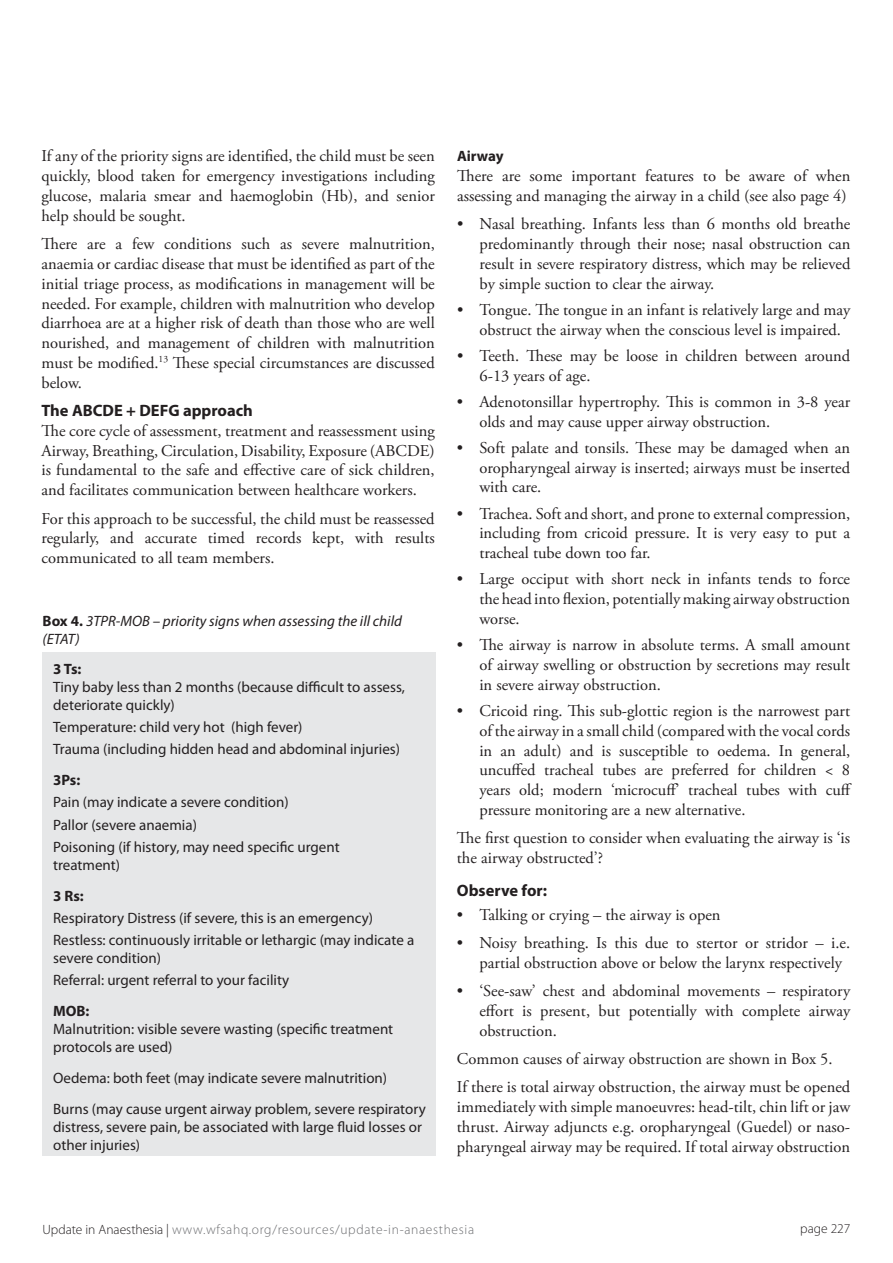
<style>
.page{position:relative;width:893px;height:1263px;background:#fff}
.page>*{position:absolute;margin:0;border:0;box-sizing:border-box;transform-origin:0 0}
.t1{font:16.5px/19.8px "Adobe Garamond Pro";color:#231f20;text-align:justify}
.t2{font:700 16.5px "Myriad Pro";color:#231f20}
.t3{font:15px/22.2px "Myriad Pro";color:#231f20}
.t4{font:italic 15px/18px "Myriad Pro";color:#231f20}
.t5{font:700 15px "Myriad Pro";color:#231f20}
.t6{font:300 13.5px "Myriad Pro";letter-spacing:.05em;color:#6d6e71}
.t7{font:300 13.5px "Myriad Pro";color:#231f20}
.s1{font-weight:700;font-style:normal}
.s2{color:#231f20}
</style>
<div class="page">
<div style="left:43px;top:652px;width:393px;height:504px;background:#e6e7e8"></div>
<p class="t1" style="left:41px;top:147px;width:395px">If any of the priority signs are identified, the child must be seen quickly, blood taken for emergency investigations including glucose, malaria smear and haemoglobin (Hb), and senior help should be sought.</p>
<p class="t1" style="left:41px;top:235px;width:395px">There are a few conditions such as severe malnutrition, anaemia or cardiac disease that must be identified as part of the initial triage process, as modifications in management will be needed. For example, children with malnutrition who develop diarrhoea are at a higher risk of death than those who are well nourished, and management of children with malnutrition must be modified.<sup>13</sup> These special circumstances are discussed below.</p>
<p class="t2" style="left:41px;top:400px;width:62px">The ABCDE</p>
<p class="t2" style="left:126px;top:400px;width:128px">+ DEFG approach</p>
<p class="t1" style="left:41px;top:421px;width:395px">The core cycle of assessment, treatment and reassessment using Airway, Breathing, Circulation, Disability, Exposure (ABCDE) is fundamental to the safe and effective care of sick children, and facilitates communication between healthcare workers.</p>
<p class="t1" style="left:41px;top:509px;width:395px">For this approach to be successful, the child must be reassessed regularly, and accurate timed records kept, with results communicated to all team members.</p>
<p class="t4" style="left:43px;top:612px;width:361px"><span class="s1">Box 4.</span> 3TPR-MOB – priority signs when assessing the ill child (ETAT)</p>
<p class="t5" style="left:53px;top:659px;width:30px">3 Ts:</p>
<p class="t3" style="left:53px;top:678px;width:353px;line-height:18px">Tiny baby less than 2 months (because difficult to assess, deteriorate quickly)</p>
<p class="t3" style="left:53px;top:716px;width:348px">Temperature: child very hot (high fever)<br>Trauma (including hidden head and abdominal injuries)</p>
<p class="t5" style="left:53px;top:770px;width:29px">3Ps:</p>
<p class="t3" style="left:53px;top:791px;width:288px">Pain (may indicate a severe condition)<br>Pallor (severe anaemia)<br>Poisoning (if history, may need specific urgent</p>
<p class="t3" style="left:53px;top:853px;width:68px">treatment)</p>
<p class="t5" style="left:53px;top:886px;width:32px">3 Rs:</p>
<p class="t3" style="left:53px;top:906px;width:363px">Respiratory Distress (if severe, this is an emergency)<br>Restless: continuously irritable or lethargic (may indicate a</p>
<p class="t3" style="left:53px;top:947px;width:238px">severe condition)<br>Referral: urgent referral to your facility</p>
<p class="t5" style="left:53px;top:1001px;width:38px">MOB:</p>
<p class="t3" style="left:53px;top:1020px;width:342px;line-height:18px">Malnutrition: visible severe wasting (specific treatment protocols are used)</p>
<p class="t3" style="left:53px;top:1062px;width:374px;line-height:30.8px">Oedema: both feet (may indicate severe malnutrition)<br>Burns (may cause urgent airway problem, severe respiratory</p>
<p class="t3" style="left:53px;top:1117px;width:370px;line-height:18px">distress, severe pain, be associated with large fluid losses or other injuries)</p>
<p class="t5" style="left:457px;top:147px;width:48px">Airway</p>
<p class="t1" style="left:457px;top:167px;width:395px">There are some important features to be aware of when assessing and managing the airway in a child (see also page 4)</p>
<p class="t1" style="left:480px;top:215px;width:372px;text-indent:-22px">• Nasal breathing. Infants less than 6 months old breathe predominantly through their nose; nasal obstruction can result in severe respiratory distress, which may be relieved by simple suction to clear the airway.</p>
<p class="t1" style="left:479px;top:300px;width:372px;text-indent:-22px">• Tongue. The tongue in an infant is relatively large and may obstruct the airway when the conscious level is impaired.</p>
<p class="t1" style="left:479px;top:346px;width:372px;text-indent:-22px">• Teeth. These may be loose in children between around<br>6-13 years of age.</p>
<p class="t1" style="left:479px;top:392px;width:372px;text-indent:-22px">• Adenotonsillar hypertrophy. This is common in 3-8 year olds and may cause upper airway obstruction.</p>
<p class="t1" style="left:479px;top:438px;width:372px;text-indent:-22px">• Soft palate and tonsils. These may be damaged when an oropharyngeal airway is inserted; airways must be inserted with care.</p>
<p class="t1" style="left:479px;top:504px;width:372px;text-indent:-22px">• Trachea. Soft and short, and prone to external compression, including from cricoid pressure. It is very easy to put a tracheal tube down too far.</p>
<p class="t1" style="left:479px;top:570px;width:372px;text-indent:-23px">• Large occiput with short neck in infants tends to force the head into flexion, potentially making airway obstruction worse.</p>
<p class="t1" style="left:479px;top:636px;width:372px;text-indent:-23px">• The airway is narrow in absolute terms. A small amount of airway swelling or obstruction by secretions may result in severe airway obstruction.</p>
<p class="t1" style="left:479px;top:701px;width:374px;text-indent:-23px">• Cricoid ring. This sub-glottic region is the narrowest part of the airway in a small child (compared with the vocal cords in an adult) and is susceptible to oedema. In general, uncuffed tracheal tubes are preferred for children &lt; 8 years old; modern ‘microcuff’ tracheal tubes with cuff pressure monitoring are a new alternative.</p>
<p class="t1" style="left:457px;top:829px;width:395px">The first question to consider when evaluating the airway is ‘is the airway obstructed’?</p>
<p class="t2" style="left:457px;top:879px;width:92px">Observe for:</p>
<p class="t1" style="left:457px;top:905px;width:265px">• Talking or crying – the airway is open</p>
<p class="t1" style="left:479px;top:933px;width:372px;text-indent:-22px">• Noisy breathing. Is this due to stertor or stridor – i.e. partial obstruction above or below the larynx respectively</p>
<p class="t1" style="left:479px;top:982px;width:372px;text-indent:-23px">• ‘See-saw’ chest and abdominal movements – respiratory effort is present, but potentially with complete airway obstruction.</p>
<p class="t1" style="left:457px;top:1045px;width:395px;line-height:28.3px">Common causes of airway obstruction are shown in Box 5.<br>If there is total airway obstruction, the airway must be opened</p>
<p class="t1" style="left:457px;top:1097px;width:395px">immediately with simple manoeuvres: head-tilt, chin lift or jaw thrust. Airway adjuncts e.g. oropharyngeal (Guedel) or naso&shy;pharyngeal airway may be required. If total airway obstruction</p>
<p class="t6" style="left:43px;top:1221px;width:433px"><span class="s2">Update in Anaesthesia |</span> www.wfsahq.org/resources/update-in-anaesthesia</p>
<p class="t7" style="left:800px;top:1221px;width:52px">page 227</p>
</div>
